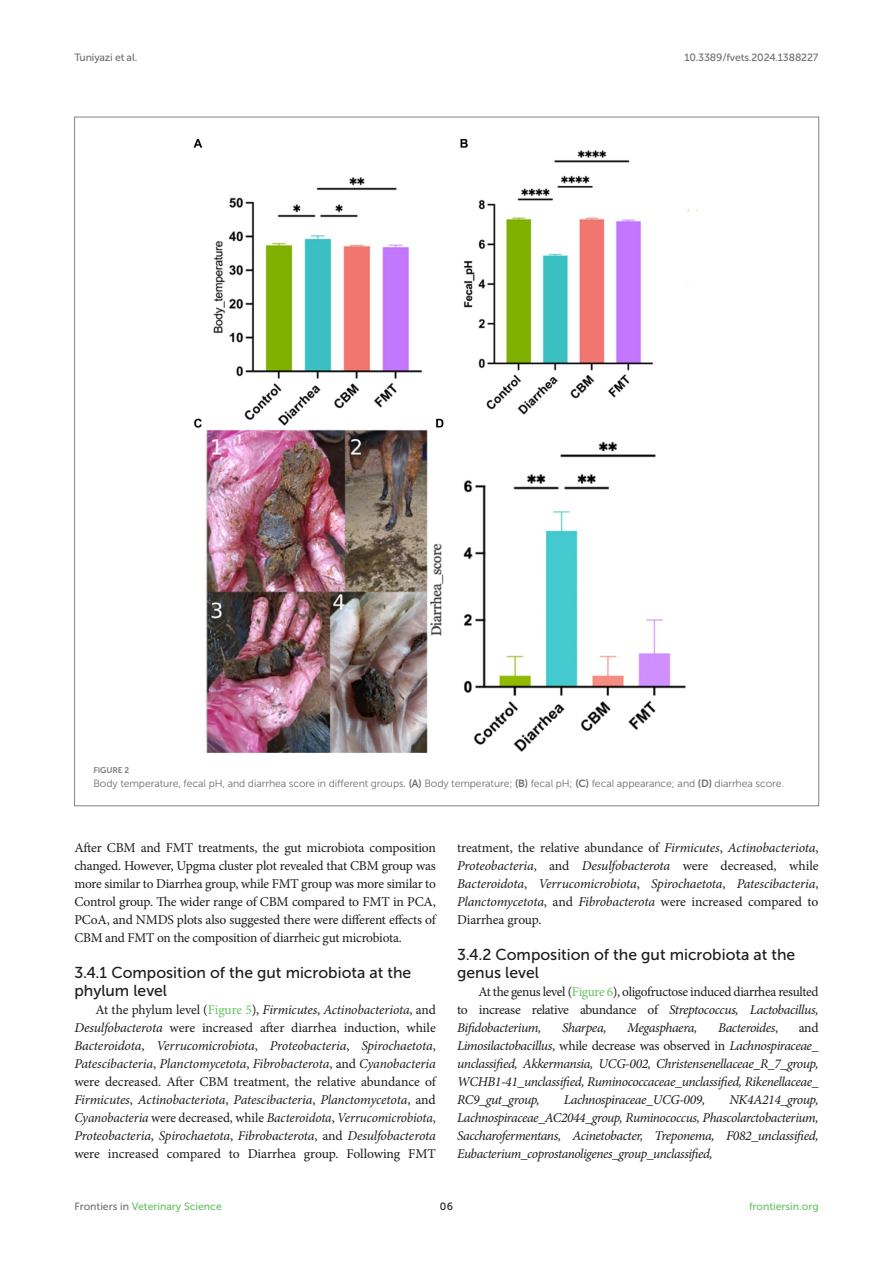
<style>
.page{position:relative;width:893px;height:1263px;background:#fff}
.page>*{position:absolute;margin:0;border:0;box-sizing:border-box;transform-origin:0 0}
.HEAD_3{font:15.75px/18px "Museo Sans 500";color:#1b1c1b}
.TEXT_FLUSH{font:italic 13.5px/18px "Minion Pro";letter-spacing:-.025em;color:#1b1c1b;text-align:justify}
.TEXT{font:13.5px/18px "Minion Pro";letter-spacing:-.015em;color:#1b1c1b;text-align:justify}
.TEXT_FLUSH-2{font:13.5px/18px "Minion Pro";letter-spacing:-.03em;color:#1b1c1b;text-align:justify}
.FIG_LEG{font:10.5px "Museo Sans 300";letter-spacing:-.01em;color:#706f70}
.t1{font:10.5px "Museo Sans 500";color:#65c161}
.t2{font:10.5px "Museo Sans 500";letter-spacing:-.015em;color:#706f70}
.t3{font:10.5px "Museo Sans 500";color:#1b1c1b}
.FIG_HD{font:8.25px "Museo Sans 700";letter-spacing:-.01em;color:#7e7f7f}
.s1{font-family:"Museo Sans 700"}
.s2{font-style:normal}
.s3{font-style:normal;color:#65c161}
.s4{color:#65c161}
.s5{font-style:italic}
.s6{color:#706f70}
</style>
<div class="page">
<img style="left:193px;top:138px;width:505px;height:615px">
<p class="t2" style="left:74px;top:51px;width:64px">Tuniyazi et al.</p>
<p class="t2" style="left:684px;top:51px;width:136px">10.3389/fvets.2024.1388227</p>
<p class="FIG_HD" style="left:94px;top:766px;width:37px">FIGURE 2</p>
<p class="FIG_LEG" style="left:94px;top:778px;width:692px">Body temperature, fecal pH, and diarrhea score in different groups. <span class="s1">(A)</span> Body temperature; <span class="s1">(B)</span> fecal pH; <span class="s1">(C)</span> fecal appearance; and <span class="s1">(D)</span> diarrhea score.</p>
<p class="TEXT" style="left:74px;top:839px;width:363px">After CBM and FMT treatments, the gut microbiota composition changed. However, Upgma cluster plot revealed that CBM group was more similar to Diarrhea group, while FMT group was more similar to Control group. The wider range of CBM compared to FMT in PCA, PCoA, and NMDS plots also suggested there were different effects of CBM and FMT on the composition of diarrheic gut microbiota.</p>
<p class="HEAD_3" style="left:74px;top:964px;width:338px">3.4.1 Composition of the gut microbiota at the phylum level</p>
<p class="TEXT_FLUSH" style="left:74px;top:1001px;width:363px;text-indent:21px"><span class="s2">At the phylum level (</span><span class="s3">Figure 5</span><span class="s2">),</span> Firmicutes<span class="s2">,</span> Actinobacteriota<span class="s2">, and </span>Desulfobacterota <span class="s2">were increased after diarrhea induction, while </span>Bacteroidota<span class="s2">,</span> Verrucomicrobiota<span class="s2">,</span> Proteobacteria<span class="s2">,</span> Spirochaetota<span class="s2">, </span>Patescibacteria<span class="s2">,</span> Planctomycetota<span class="s2">,</span> Fibrobacterota<span class="s2">, and</span> Cyanobacteria <span class="s2">were decreased. After CBM treatment, the relative abundance of </span>Firmicutes<span class="s2">,</span> Actinobacteriota<span class="s2">,</span> Patescibacteria<span class="s2">,</span> Planctomycetota<span class="s2">, and </span>Cyanobacteria <span class="s2">were decreased, while</span> Bacteroidota<span class="s2">,</span> Verrucomicrobiota<span class="s2">, </span>Proteobacteria<span class="s2">,</span> Spirochaetota<span class="s2">,</span> Fibrobacterota<span class="s2">, and</span> Desulfobacterota <span class="s2">were increased compared to Diarrhea group. Following FMT</span></p>
<p class="TEXT_FLUSH" style="left:457px;top:839px;width:363px"><span class="s2">treatment, the relative abundance of</span> Firmicutes<span class="s2">,</span> Actinobacteriota<span class="s2">, </span>Proteobacteria<span class="s2">, and</span> Desulfobacterota <span class="s2">were decreased, while </span>Bacteroidota<span class="s2">,</span> Verrucomicrobiota<span class="s2">,</span> Spirochaetota<span class="s2">,</span> Patescibacteria<span class="s2">, </span>Planctomycetota<span class="s2">, and</span> Fibrobacterota <span class="s2">were increased compared to Diarrhea group.</span></p>
<p class="HEAD_3" style="left:457px;top:946px;width:340px">3.4.2 Composition of the gut microbiota at the genus level</p>
<p class="TEXT_FLUSH-2" style="left:457px;top:983px;width:363px;text-indent:21px">At the genus level (<span class="s4">Figure 6</span>), oligofructose induced diarrhea resulted to increase relative abundance of <span class="s5">Streptococcus, Lactobacillus, Bifidobacterium,</span></p>
<p class="TEXT_FLUSH" style="left:457px;top:1019px;width:363px;text-indent:342px"><span class="s2">and </span>Limosilactobacillus<span class="s2">, while decrease was observed in</span> Lachnospiraceae_ unclassified, Akkermansia, UCG-002, Christensenellaceae_R_7_group, WCHB1-41_unclassified, Ruminococcaceae_unclassified, Rikenellaceae_ RC9_gut_group,</p>
<p class="TEXT_FLUSH" style="left:562px;top:1019px;width:46px">Sharpea,</p>
<p class="TEXT_FLUSH" style="left:627px;top:1019px;width:72px">Megasphaera,</p>
<p class="TEXT_FLUSH" style="left:718px;top:1019px;width:62px">Bacteroides<span class="s2">,</span></p>
<p class="TEXT_FLUSH" style="left:564px;top:1091px;width:143px">Lachnospiraceae_UCG-009,</p>
<p class="TEXT_FLUSH" style="left:457px;top:1091px;width:363px;text-indent:272px">NK4A214_group, Lachnospiraceae_AC2044_group, Ruminococcus, Phascolarctobacterium, Saccharofermentans, Acinetobacter, Treponema, F082_unclassified, Eubacterium_coprostanoligenes_group_unclassified,</p>
<p class="t1" style="left:74px;top:1200px;width:149px"><span class="s6">Frontiers in</span> Veterinary Science</p>
<p class="t3" style="left:440px;top:1200px;width:15px">06</p>
<p class="t1" style="left:749px;top:1200px;width:71px">frontiersin.org</p>
</div>
